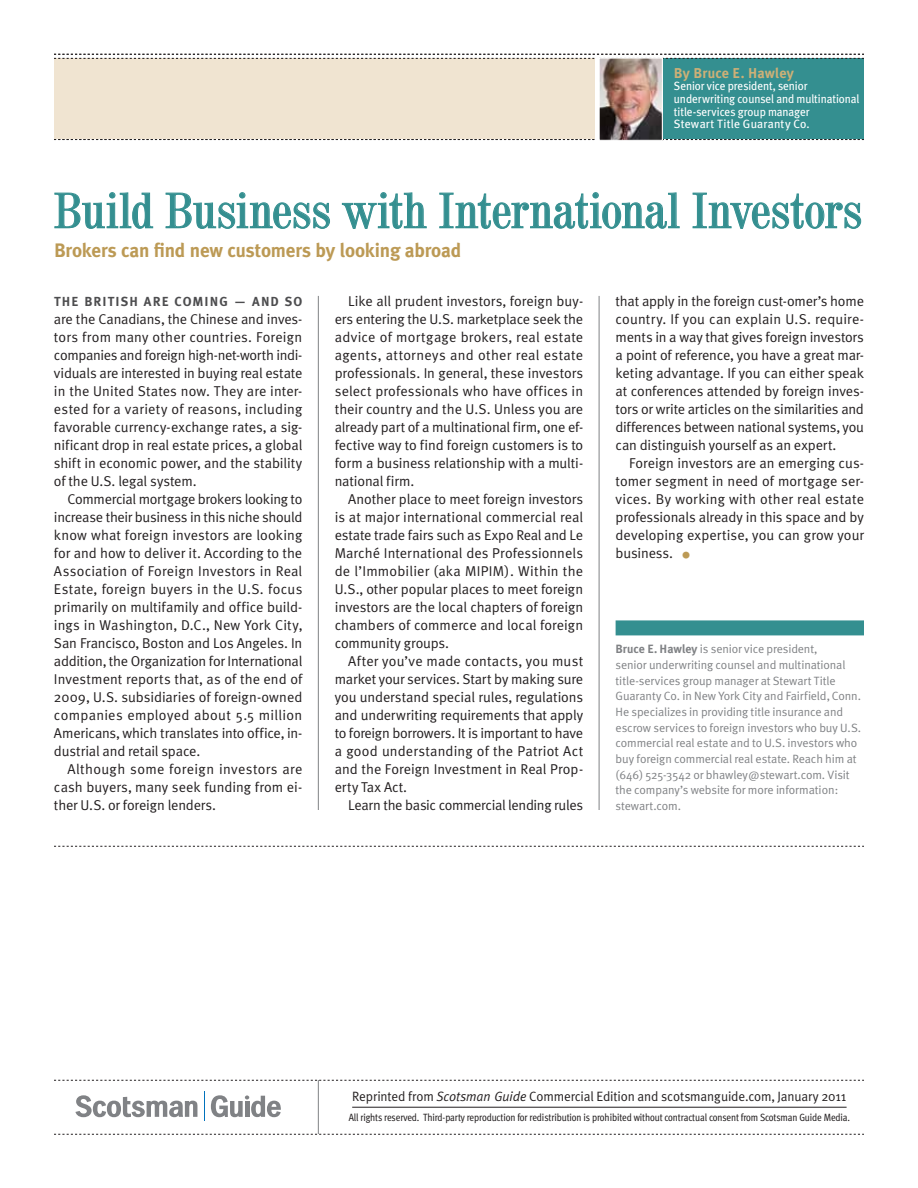
<style>
.page{position:relative;width:918px;height:1188px;background:#fff}
.page>*{position:absolute;margin:0;border:0;box-sizing:border-box;transform-origin:0 0}
.t1{font:condensed 49.5px "Century 725 BT";letter-spacing:-.005em;color:#348f90}
.t2{font:700 19.5px "Meta Plus Lining";letter-spacing:-.01em;color:#bc9a55}
.t3{font:14.25px/18px "Meta Normal CE";letter-spacing:-.005em;color:#231f20;text-align:justify}
.t4{font:14.25px "Meta Normal CE";letter-spacing:-.025em;color:#231f20}
.t5{font:700 14.25px "Meta Plus Lining";letter-spacing:.01em;color:#cdb077}
.t6{font:13.5px "Meta Normal CE";letter-spacing:-.01em;color:#231f20}
.t7{font:700 13.2px "Meta Plus";letter-spacing:.08em;color:#4d4d4f}
.t8{font:12px/15.6px "Meta Normal CE";letter-spacing:-.01em;color:#808285}
.t9{font:12px/12.6px "Meta Plus Lining";letter-spacing:-.005em;color:#fff;scale:.95 1}
.t10{font:10.5px "Meta Cond";letter-spacing:-.01em;color:#231f20}
.s1{font-size:19.5px;color:#bc9a55}
.s2{font-family:"Meta Plus Lining";font-weight:700}
.s3{font-family:"Meta";font-style:italic}
</style>
<div class="page">
<hr style="left:352px;top:1107px;width:495px;height:1px;background:#231f20">
<svg style="left:54px;top:1080px;width:810px;height:1px"></svg>
<svg style="left:54px;top:1134px;width:810px;height:1px"></svg>
<hr style="left:318px;top:1080px;width:1px;height:54px;background:#808285">
<svg style="left:211px;top:1095px;width:70px;height:22px"></svg>
<svg style="left:75px;top:1095px;width:122px;height:22px"></svg>
<svg style="left:204px;top:1092px;width:1px;height:29px"></svg>
<div style="left:599px;top:59px;width:265px;height:80px;background:#348f90"></div>
<svg style="left:54px;top:192px;width:99px;height:37px"></svg>
<svg style="left:165px;top:192px;width:165px;height:37px"></svg>
<svg style="left:342px;top:192px;width:85px;height:37px"></svg>
<svg style="left:439px;top:192px;width:241px;height:37px"></svg>
<svg style="left:692px;top:192px;width:169px;height:37px"></svg>
<div style="left:616px;top:620px;width:248px;height:15px;background:#348f90"></div>
<hr style="left:318px;top:296px;width:1px;height:514px;background:#808285">
<hr style="left:599px;top:296px;width:1px;height:514px;background:#808285">
<div style="left:54px;top:59px;width:540px;height:80px;background:#f0e4d1"></div>
<svg style="left:54px;top:139px;width:810px;height:1px"></svg>
<svg style="left:54px;top:54px;width:810px;height:5px"></svg>
<img style="left:601px;top:59px;width:60px;height:80px">
<div style="left:599px;top:57px;width:64px;height:84px;border:1px solid #fff"></div>
<svg style="left:54px;top:846px;width:810px;height:1px"></svg>
<p class="t5" style="left:674px;top:65px;width:122px">By Bruce E. Hawley</p>
<p class="t9" style="left:674px;top:80px;width:197px">Senior vice president, senior underwriting counsel and multinational title-services group manager<br>Stewart Title Guaranty Co.</p>
<h1 class="t1" style="left:54px;top:180px;width:810px">Build Business with International Investors</h1>
<h2 class="t2" style="left:54px;top:239px;width:409px">Brokers can find new customers by looking abroad</h2>
<p class="t3" style="left:616px;top:292px;width:250px">that apply in the foreign cust-omer’s home country. If you can explain U.S. require&shy;ments in a way that gives foreign investors a point of reference, you have a great mar&shy;keting advantage. If you can either speak at conferences attended by foreign inves&shy;tors or write articles on the similarities and differences between national systems, you can distinguish yourself as an expert.</p>
<p class="t3" style="left:616px;top:454px;width:250px;text-indent:14px">Foreign investors are an emerging cus&shy;tomer segment in need of mortgage ser&shy;vices. By working with other real estate professionals already in this space and by developing expertise, you can grow your business. <span class="s1">•</span></p>
<p class="t3" style="left:335px;top:292px;width:250px;text-indent:14px">Like all prudent investors, foreign buy&shy;ers entering the U.S. marketplace seek the advice of mortgage brokers, real estate agents, attorneys and other real estate professionals. In general, these investors select professionals who have offices in their country and the U.S. Unless you are already part of a multinational firm, one ef&shy;fective way to find foreign customers is to form a business relationship with a multi&shy;national firm.</p>
<p class="t3" style="left:335px;top:490px;width:250px;text-indent:13px">Another place to meet foreign investors is at major international commercial real estate trade fairs such as Expo Real and Le Marché International des Professionnels de l’Immobilier (aka MIPIM). Within the U.S., other popular places to meet foreign investors are the local chapters of foreign chambers of commerce and local foreign community groups.</p>
<p class="t3" style="left:335px;top:652px;width:250px;text-indent:13px">After you’ve made contacts, you must market your services. Start by making sure you understand special rules, regulations and underwriting requirements that apply to foreign borrowers. It is important to have a good understanding of the Patriot Act and the Foreign Investment in Real Prop&shy;erty Tax Act.</p>
<p class="t4" style="left:348px;top:796px;width:236px">Learn the basic commercial lending rules</p>
<p class="t7" style="left:54px;top:294px;width:250px">THE BRITISH ARE COMING — AND SO</p>
<p class="t3" style="left:54px;top:310px;width:250px">are the Canadians, the Chinese and inves&shy;tors from many other countries. Foreign companies and foreign high-net-worth indi&shy;viduals are interested in buying real estate in the United States now. They are inter&shy;ested for a variety of reasons, including favorable currency-exchange rates, a sig&shy;nificant drop in real estate prices, a global shift in economic power, and the stability of the U.S. legal system.</p>
<p class="t3" style="left:54px;top:490px;width:250px;text-indent:13px">Commercial mortgage brokers looking to increase their business in this niche should know what foreign investors are looking for and how to deliver it. According to the Association of Foreign Investors in Real Estate, foreign buyers in the U.S. focus primarily on multifamily and office build&shy;ings in Washington, D.C., New York City, San Francisco, Boston and Los Angeles. In addition, the Organization for International Investment reports that, as of the end of 2009, U.S. subsidiaries of foreign-owned companies employed about 5.5 million Americans, which translates into office, in&shy;dustrial and retail space.</p>
<p class="t3" style="left:54px;top:760px;width:250px;text-indent:13px">Although some foreign investors are cash buyers, many seek funding from ei&shy;ther U.S. or foreign lenders.</p>
<p class="t8" style="left:616px;top:641px;width:247px"><span class="s2">Bruce E. Hawley</span> is senior vice president,<br>senior underwriting counsel and multinational title-services group manager at Stewart Title Guaranty Co. in New York City and Fairfield, Conn.<br>He specializes in providing title insurance and escrow services to foreign investors who buy U.S. commercial real estate and to U.S. investors who buy foreign commercial real estate. Reach him at (646) 525-3542 or bhawley@stewart.com. Visit the company’s website for more information: stewart.com.</p>
<p class="t6" style="left:352px;top:1088px;width:496px">Reprinted from <span class="s3">Scotsman Guide</span> Commercial Edition and scotsmanguide.com, January 2011</p>
<p class="t10" style="left:349px;top:1112px;width:503px">All rights reserved. Third-party reproduction for redistribution is prohibited without contractual consent from Scotsman Guide Media.</p>
</div>
